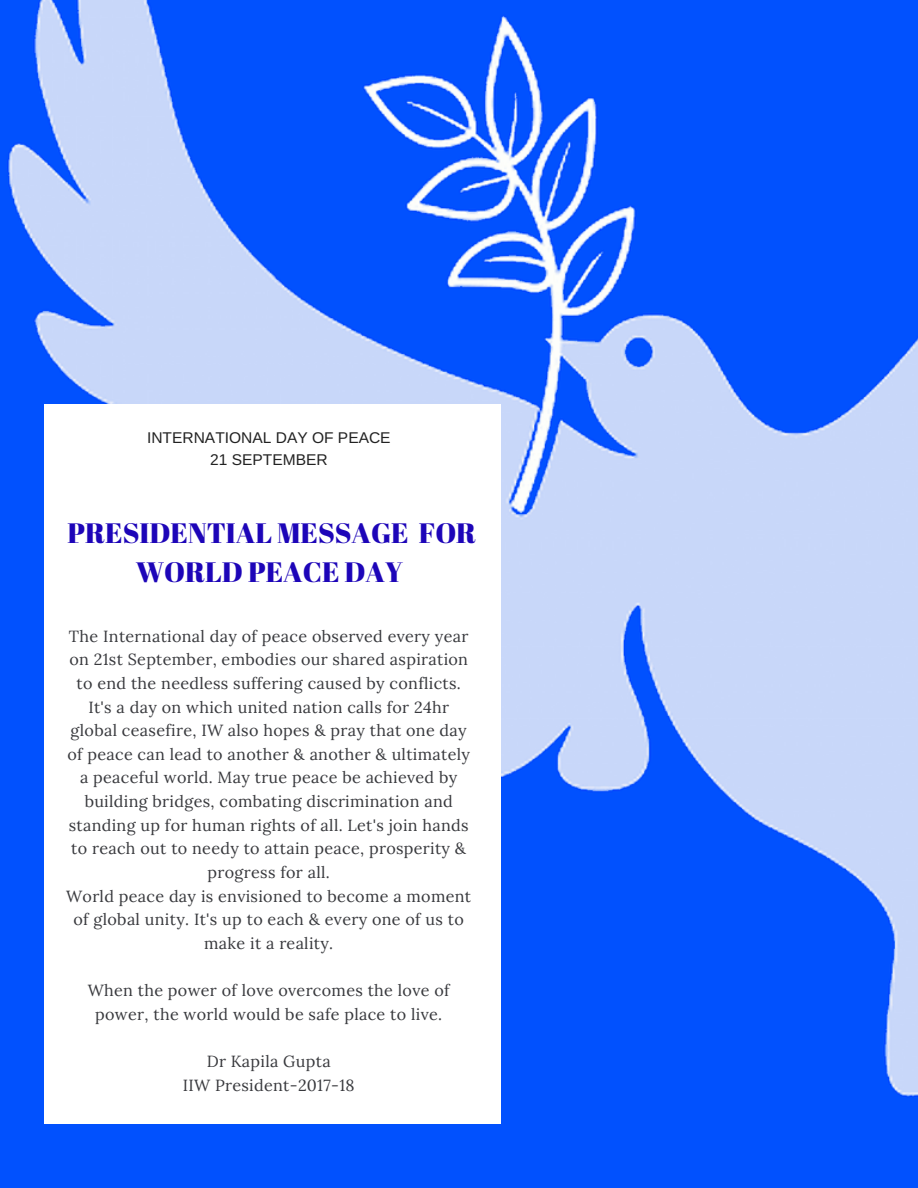
<style>
.page{position:relative;width:918px;height:1188px;background:#fff}
.page>*{position:absolute;margin:0;border:0;box-sizing:border-box;transform-origin:0 0}
.t1{font:28.05px/38.2px "Abril Fatface";color:#1d05b8;text-align:center}
.t2{font:16.2px/23.7px "Lora";letter-spacing:.02em;color:#38393d;text-align:center}
.t3{font:15.6px/21.3px "Arimo";color:#222;text-align:center}
</style>
<div class="page">
<img style="left:0;top:0;width:918px;height:1188px">
<div style="left:44px;top:404px;width:457px;height:720px;background:#fff"></div>
<p class="t3" style="left:147px;top:427px;width:245px">INTERNATIONAL DAY OF PEACE<br>21 SEPTEMBER</p>
<h1 class="t1" style="left:68px;top:513px;width:410px">PRESIDENTIAL MESSAGE FOR<br>WORLD PEACE DAY</h1>
<p class="t2" style="left:66px;top:624px;width:407px">The International day of peace observed every year on 21st September, embodies our shared aspiration to end the needless suffering caused by conflicts.<br>It's a day on which united nation calls for 24hr global ceasefire, IW also hopes &amp; pray that one day of peace can lead to another &amp; another &amp; ultimately a peaceful world. May true peace be achieved by building bridges, combating discrimination and standing up for human rights of all. Let's join hands to reach out to needy to attain peace, prosperity &amp; progress for all.<br>World peace day is envisioned to become a moment of global unity. It's up to each &amp; every one of us to make it a reality.</p>
<p class="t2" style="left:88px;top:979px;width:363px">When the power of love overcomes the love of power, the world would be safe place to live.</p>
<p class="t2" style="left:183px;top:1050px;width:174px">Dr Kapila Gupta<br>IIW President-2017-18</p>
</div>
